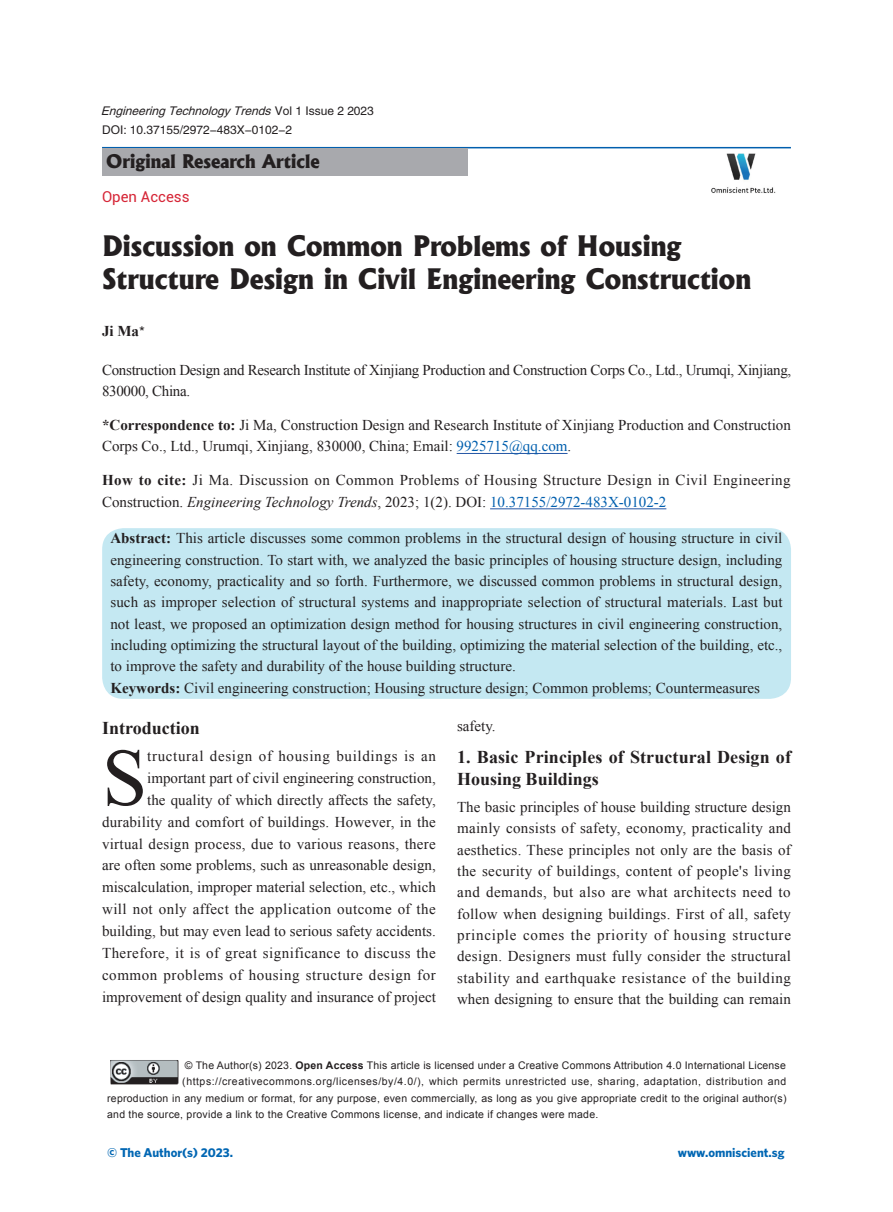
<style>
.page{position:relative;width:893px;height:1212px;background:#fff}
.page>*{position:absolute;margin:0;border:0;box-sizing:border-box;transform-origin:0 0}
.t1{font:81.15px "Times New Roman";color:#231f20}
.t2{font:800 27px/33px "Albertus";color:#231f20}
.t3{font:700 18px/21.3px "Times New Roman";letter-spacing:.005em;color:#231f20}
.t4{font:800 18px "Albertus";color:#231f20}
.t5{font:15px/21.3px "Times New Roman";color:#231f20}
.t6{font:15px/21.3px "Times New Roman";letter-spacing:.03em;color:#231f20}
.t7{font:15px/21.3px "Times New Roman";letter-spacing:-.02em;color:#231f20}
.t8{font:15px "Roboto";color:#d62637}
.t9{font:700 15px "Times New Roman";color:#231f20}
.t10{font:700 12.75px "Whitney";color:#0166b3}
.t11{font:12px/18.6px "FZHTK GBK1 0";color:#231f20}
.t12{font:10.5px "Arial";letter-spacing:.025em;color:#231f20}
.t13{font:10.5px "Arial";letter-spacing:.05em;color:#231f20}
.s1{font-style:italic}
.s2{font-family:"FZHTK GBK1 0";font-weight:400}
.s3{font-weight:700}
.s4{color:#015fae}
</style>
<div class="page">
<img style="left:110px;top:1060px;width:69px;height:25px">
<hr style="left:102px;top:147px;width:689px;height:1px;background:#015fae">
<img style="left:711px;top:154px;width:65px;height:39px">
<hr style="left:457px;top:453px;width:111px;height:1px;background:#2455a5">
<hr style="left:490px;top:508px;width:176px;height:1px;background:#2455a5">
<div style="left:102px;top:148px;width:366px;height:28px;background:#a8a9ad"></div>
<div style="left:102px;top:528px;width:689px;height:171px;background:#c4e8f2;border-radius:21px"></div>
<p class="t11" style="left:101px;top:102px;width:275px"><span class="s1">EngineeringTechnologyTrends</span> V o l 1 I s s u e 2 2 0 2 3<br>DOI: 10.37155/2972-483X-0102-2</p>
<p class="t4" style="left:106px;top:151px;width:215px">Original Research Article</p>
<p class="t8" style="left:102px;top:186px;width:89px">Open Access</p>
<h2 class="t2" style="left:102px;top:230px;width:651px">Discussion on Common Problems of Housing<br>Structure Design in Civil Engineering Construction</h2>
<p class="t9" style="left:102px;top:321px;width:44px">Ji Ma<span class="s2">*</span></p>
<p class="t7" style="left:102px;top:359px;width:691px">Construction Design and Research Institute of Xinjiang Production and Construction Corps Co., Ltd., Urumqi, Xinjiang,<br>830000, China.</p>
<p class="t5" style="left:102px;top:414px;width:690px"><span class="s3">*Correspondence to:</span> Ji Ma, Construction Design and Research Institute of Xinjiang Production and Construction<br>Corps Co., Ltd., Urumqi, Xinjiang, 830000, China; Email: <span class="s4">9925715@qq.com</span>.</p>
<p class="t6" style="left:102px;top:469px;width:690px"><span class="s3">How to cite:</span> Ji Ma. Discussion on Common Problems of Housing Structure Design in Civil Engineering<br>Construction. <span class="s1">Engineering Technology Trends</span>, 2023; 1(2). DOI: <span class="s4">10.37155/2972-483X-0102-2</span></p>
<p class="t5" style="left:110px;top:527px;width:674px"><span class="s3">Abstract:</span> This article discusses some common problems in the structural design of housing structure in civil engineering construction. To start with, we analyzed the basic principles of housing structure design, including safety, economy, practicality and so forth. Furthermore, we discussed common problems in structural design, such as improper selection of structural systems and inappropriate selection of structural materials. Last but not least, we proposed an optimization design method for housing structures in civil engineering construction, including optimizing the structural layout of the building, optimizing the material selection of the building, etc., to improve the safety and durability of the house building structure.<br><span class="s3">Keywords:</span> Civil engineering construction; Housing structure design; Common problems; Countermeasures</p>
<p class="t3" style="left:102px;top:716px;width:99px">Introduction</p>
<h1 class="t1" style="left:102px;top:723px;width:47px">S</h1>
<p class="t5" style="left:457px;top:715px;width:40px">safety.</p>
<p class="t3" style="left:457px;top:746px;width:335px">1. Basic Principles of Structural Design of<br>Housing Buildings</p>
<p class="t5" style="left:457px;top:796px;width:335px;text-align:justify">The basic principles of house building structure design mainly consists of safety, economy, practicality and aesthetics. These principles not only are the basis of the security of buildings, content of people's living and demands, but also are what architects need to follow when designing buildings. First of all, safety principle comes the priority of housing structure design. Designers must fully consider the structural stability and earthquake resistance of the building when designing to ensure that the building can remain</p>
<p class="t5" style="left:102px;top:745px;width:335px;line-height:21.9px;text-align:right">tructural design of housing buildings is an important part of civil engineering construction,<br>the quality of which directly affects the safety, durability and comfort of buildings. However, in the virtual design process, due to various reasons, there are often some problems, such as unreasonable design, miscalculation, improper material selection, etc., which will not only affect the application outcome of the building, but may even lead to serious safety accidents.<br>Therefore, it is of great significance to discuss the common problems of housing structure design for improvement of design quality and insurance of project</p>
<p class="t12" style="left:185px;top:1058px;width:603px">© The Author(s) 2023. <span class="s3">Open Access</span> This article is licensed under a Creative Commons Attribution 4.0 International License</p>
<p class="t13" style="left:182px;top:1075px;width:606px">(https://creativecommons.org/licenses/by/4.0/), which permits unrestricted use, sharing, adaptation, distribution and</p>
<p class="t12" style="left:107px;top:1091px;width:681px">reproduction in any medium or format, for any purpose, even commercially, as long as you give appropriate credit to the original author(s)</p>
<p class="t12" style="left:107px;top:1108px;width:493px">and the source, provide a link to the Creative Commons license, and indicate if changes were made.</p>
<p class="t10" style="left:107px;top:1144px;width:127px">© The Author(s) 2023.</p>
<p class="t10" style="left:678px;top:1144px;width:108px">www.omniscient.sg</p>
</div>
